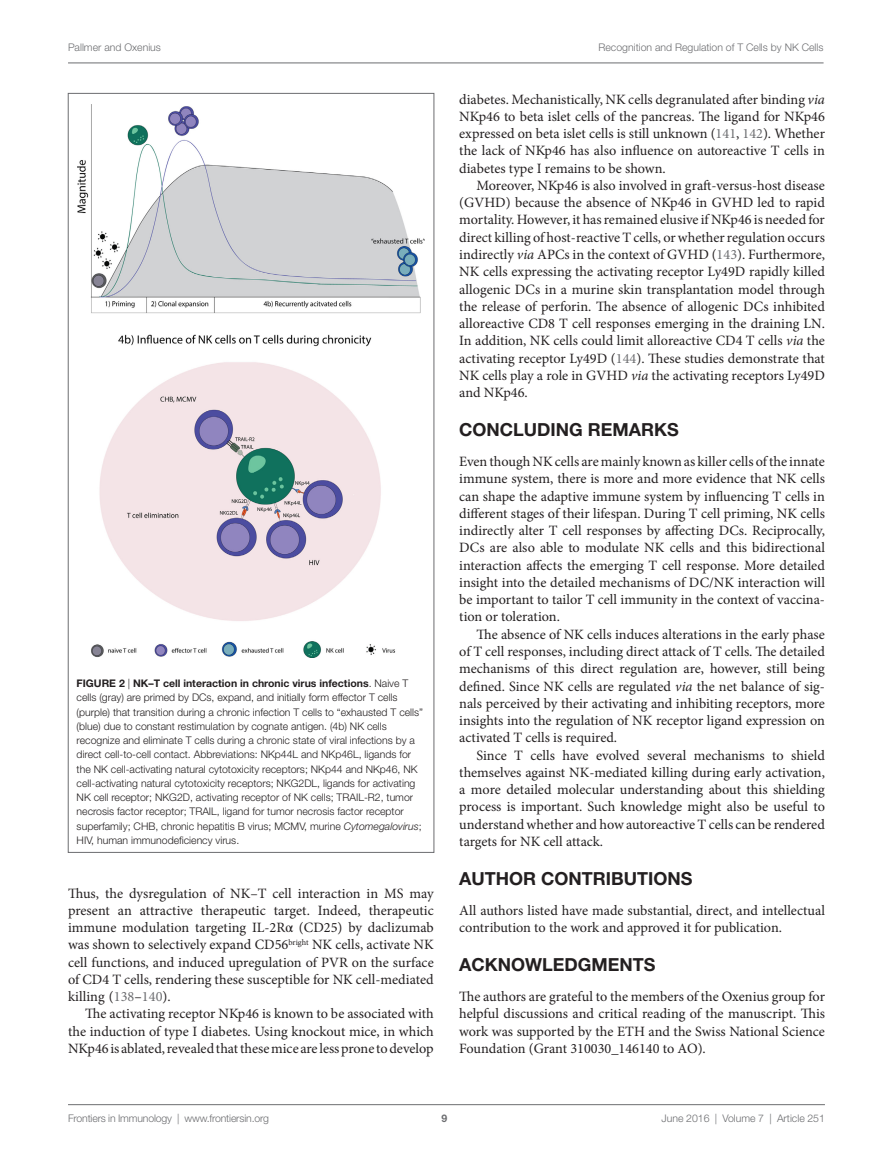
<style>
.page{position:relative;width:893px;height:1170px;background:#fff}
.page>*{position:absolute;margin:0;border:0;box-sizing:border-box;transform-origin:0 0}
.t1{font:700 18px "Helvetica Neue LT Std";color:#231f20}
.t2{font:14.25px/17.2px "Minion Pro";color:#231f20;text-align:justify}
.t3{font:300 10.5px/14.2px "Helvetica Neue LT Std";color:#231f20}
.t4{font:300 10.5px "Helvetica Neue LT Std";color:#6c6d70}
.t5{font:700 10.5px "Helvetica Neue LT Std";color:#6c6d70}
.s1{font-weight:700}
.s2{font-style:italic}
.s3{font-family:"STIX General"}
.s4{color:#6c6d70}
</style>
<div class="page">
<img style="left:78px;top:105px;width:346px;height:552px">
<hr style="left:68px;top:1104px;width:757px;height:1px;background:#6c6d70">
<hr style="left:68px;top:63px;width:756px;height:1px;background:#6c6d70">
<p class="t4" style="left:68px;top:41px;width:94px">Pallmer and Oxenius</p>
<p class="t4" style="left:598px;top:41px;width:227px">Recognition and Regulation of T Cells by NK Cells</p>
<p class="t3" style="left:77px;top:676px;width:348px"><span class="s1">FIGURE 2</span> | <span class="s1">NK–T cell interaction in chronic virus infections</span>. Naive T cells (gray) are primed by DCs, expand, and initially form effector T cells (purple) that transition during a chronic infection T cells to “exhausted T cells” (blue) due to constant restimulation by cognate antigen. (4b) NK cells recognize and eliminate T cells during a chronic state of viral infections by a direct cell-to-cell contact. Abbreviations: NKp44L and NKp46L, ligands for the NK cell-activating natural cytotoxicity receptors; NKp44 and NKp46, NK cell-activating natural cytotoxicity receptors; NKG2DL, ligands for activating NK cell receptor; NKG2D, activating receptor of NK cells; TRAIL-R2, tumor necrosis factor receptor; TRAIL, ligand for tumor necrosis factor receptor superfamily; CHB, chronic hepatitis B virus; MCMV, murine <span class="s2">Cytomegalovirus</span>; HIV, human immunodeficiency virus.</p>
<p class="t2" style="left:68px;top:884px;width:367px">Thus, the dysregulation of NK–T cell interaction in MS may present an attractive therapeutic target. Indeed, therapeutic immune modulation targeting IL-2R<span class="s3">α</span> (CD25) by daclizumab was shown to selectively expand CD56<sup>bright</sup> NK cells, activate NK cell functions, and induced upregulation of PVR on the surface of CD4 T cells, rendering these susceptible for NK cell-mediated killing (<span class="s4">138</span>–<span class="s4">140</span>).</p>
<p class="t2" style="left:68px;top:1005px;width:367px;text-indent:17px">The activating receptor NKp46 is known to be associated with the induction of type I diabetes. Using knockout mice, in which NKp46 is ablated, revealed that these mice are less prone to develop</p>
<p class="t2" style="left:459px;top:90px;width:367px">diabetes. Mechanistically, NK cells degranulated after binding <span class="s2">via </span>NKp46 to beta islet cells of the pancreas. The ligand for NKp46 expressed on beta islet cells is still unknown (<span class="s4">141</span>, <span class="s4">142</span>). Whether the lack of NKp46 has also influence on autoreactive T cells in diabetes type I remains to be shown.</p>
<p class="t2" style="left:459px;top:177px;width:367px;text-indent:17px">Moreover, NKp46 is also involved in graft-versus-host disease (GVHD) because the absence of NKp46 in GVHD led to rapid mortality. However, it has remained elusive if NKp46 is needed for direct killing of host-reactive T cells, or whether regulation occurs indirectly <span class="s2">via</span> APCs in the context of GVHD (<span class="s4">143</span>). Furthermore, NK cells expressing the activating receptor Ly49D rapidly killed allogenic DCs in a murine skin transplantation model through the release of perforin. The absence of allogenic DCs inhibited alloreactive CD8 T cell responses emerging in the draining LN.<br>In addition, NK cells could limit alloreactive CD4 T cells <span class="s2">via</span> the activating receptor Ly49D (<span class="s4">144</span>). These studies demonstrate that NK cells play a role in GVHD <span class="s2">via</span> the activating receptors Ly49D and NKp46.</p>
<p class="t1" style="left:459px;top:418px;width:221px">CONCLUDING REMARKS</p>
<p class="t2" style="left:459px;top:453px;width:367px">Even though NK cells are mainly known as killer cells of the innate immune system, there is more and more evidence that NK cells can shape the adaptive immune system by influencing T cells in different stages of their lifespan. During T cell priming, NK cells indirectly alter T cell responses by affecting DCs. Reciprocally, DCs are also able to modulate NK cells and this bidirectional interaction affects the emerging T cell response. More detailed insight into the detailed mechanisms of DC/NK interaction will be important to tailor T cell immunity in the context of vaccina&shy;tion or toleration.</p>
<p class="t2" style="left:459px;top:625px;width:367px;text-indent:17px">The absence of NK cells induces alterations in the early phase of T cell responses, including direct attack of T cells. The detailed mechanisms of this direct regulation are, however, still being defined. Since NK cells are regulated <span class="s2">via</span> the net balance of sig&shy;nals perceived by their activating and inhibiting receptors, more insights into the regulation of NK receptor ligand expression on activated T cells is required.</p>
<p class="t2" style="left:459px;top:746px;width:367px;text-indent:17px">Since T cells have evolved several mechanisms to shield themselves against NK-mediated killing during early activation, a more detailed molecular understanding about this shielding process is important. Such knowledge might also be useful to understand whether and how autoreactive T cells can be rendered targets for NK cell attack.</p>
<p class="t1" style="left:459px;top:867px;width:235px">AUTHOR CONTRIBUTIONS</p>
<p class="t2" style="left:459px;top:901px;width:367px">All authors listed have made substantial, direct, and intellectual contribution to the work and approved it for publication.</p>
<p class="t1" style="left:459px;top:953px;width:198px">ACKNOWLEDGMENTS</p>
<p class="t2" style="left:459px;top:987px;width:367px">The authors are grateful to the members of the Oxenius group for helpful discussions and critical reading of the manuscript. This work was supported by the ETH and the Swiss National Science Foundation (Grant 310030_146140 to AO).</p>
<p class="t4" style="left:68px;top:1111px;width:203px">Frontiers in Immunology | www.frontiersin.org</p>
<p class="t4" style="left:662px;top:1111px;width:165px">June 2016 | Volume 7 | Article 251</p>
<p class="t5" style="left:441px;top:1111px;width:7px">9</p>
</div>
